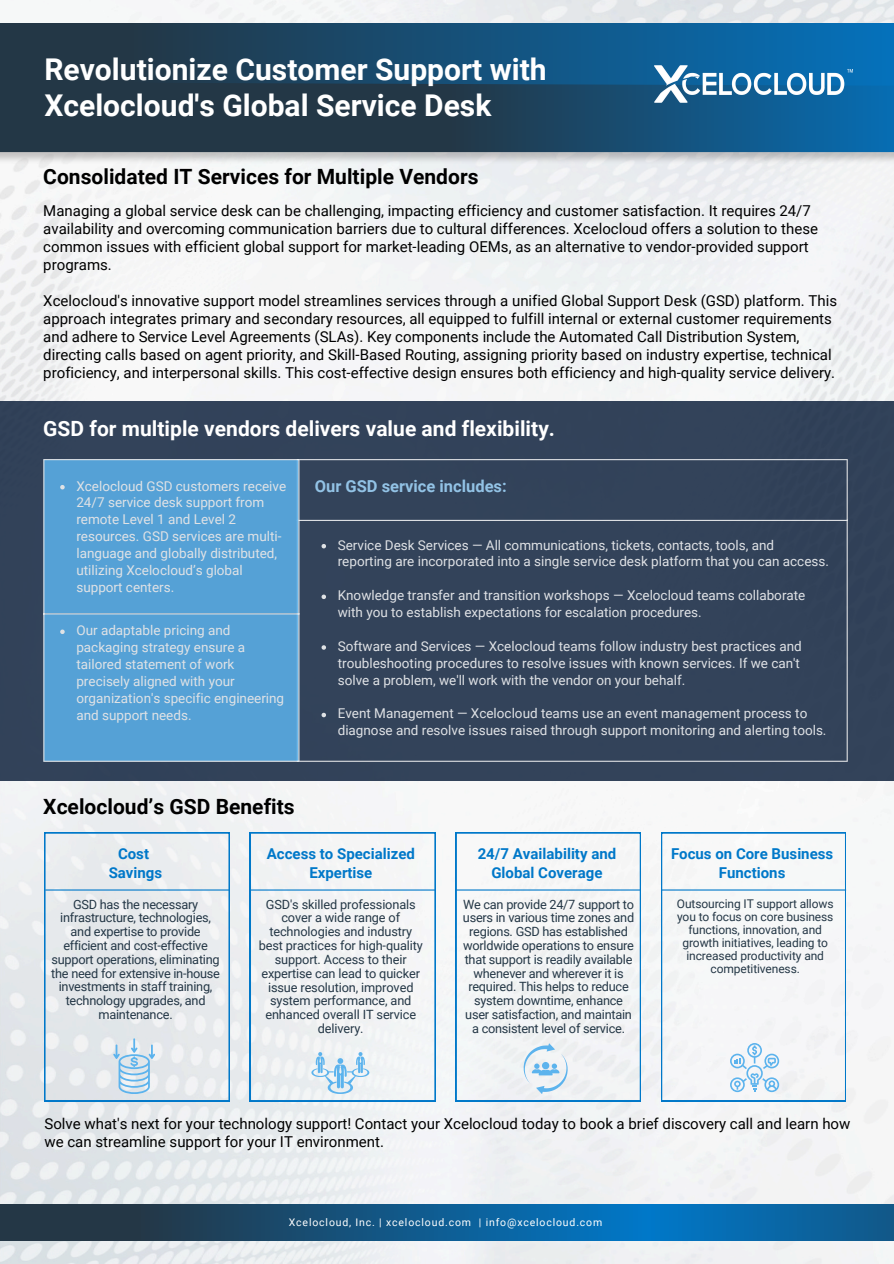
<style>
.page{position:relative;width:894px;height:1264px;background:#fff}
.page>*{position:absolute;margin:0;border:0;box-sizing:border-box;transform-origin:0 0}
.t1{font:700 30px/36px "Roboto";color:#fff}
.t2{font:700 21px "Roboto";color:#000}
.t3{font:700 21px "Roboto";color:#fff}
.t4{font:700 16.5px "Roboto";color:#a4daff}
.t5{font:15px/18px "Roboto";color:#000}
.t6{font:700 15px/19.2px "Roboto";color:#0078c9;text-align:center}
.t7{font:13.5px/16.8px "Roboto";color:#fff}
.t8{font:12.75px/13.8px "Roboto";letter-spacing:-.02em;color:#243746;text-align:center}
.t9{font:12px/13px "Roboto";letter-spacing:-.01em;color:#243746;text-align:center}
.t10{font:10.5px "Roboto";letter-spacing:.08em;color:#fff}
</style>
<div class="page">
<img style="left:0;top:0;width:893px;height:1263px">
<svg style="left:0;top:1204px;width:893px;height:36px"></svg>
<div style="left:0;top:401px;width:892px;height:379px;background:#33435a"></div>
<svg style="left:321px;top:544px;width:5px;height:4px"></svg>
<svg style="left:321px;top:594px;width:5px;height:5px"></svg>
<svg style="left:321px;top:645px;width:5px;height:4px"></svg>
<svg style="left:321px;top:712px;width:5px;height:5px"></svg>
<hr style="left:846px;top:460px;width:1px;height:300px;background:#fff">
<hr style="left:297px;top:459px;width:550px;height:1px;background:#fff">
<hr style="left:297px;top:520px;width:550px;height:1px;background:#fff">
<hr style="left:297px;top:760px;width:550px;height:1px;background:#fff">
<div style="left:44px;top:460px;width:254px;height:300px;background:#55a1d6"></div>
<svg style="left:60px;top:485px;width:5px;height:4px"></svg>
<svg style="left:60px;top:629px;width:5px;height:5px"></svg>
<hr style="left:43px;top:460px;width:1px;height:300px;background:#fff">
<hr style="left:298px;top:460px;width:1px;height:300px;background:#fff">
<hr style="left:43px;top:459px;width:256px;height:1px;background:#fff">
<hr style="left:43px;top:613px;width:256px;height:1px;background:#fff">
<hr style="left:43px;top:760px;width:256px;height:1px;background:#fff">
<svg style="left:44px;top:832px;width:185px;height:269px"></svg>
<hr style="left:45px;top:889px;width:184px;height:1px;background:#0078c9">
<svg style="left:113px;top:1038px;width:42px;height:55px"></svg>
<div style="left:455px;top:832px;width:185px;height:269px;background:#f3f5f5"></div>
<hr style="left:456px;top:889px;width:184px;height:1px;background:#0078c9">
<svg style="left:523px;top:1043px;width:44px;height:50px"></svg>
<div style="left:661px;top:832px;width:184px;height:269px;background:#f6f6f8"></div>
<hr style="left:661px;top:889px;width:184px;height:1px;background:#0078c9">
<svg style="left:729px;top:1043px;width:50px;height:49px"></svg>
<svg style="left:250px;top:832px;width:185px;height:269px"></svg>
<hr style="left:251px;top:889px;width:184px;height:1px;background:#0078c9">
<svg style="left:311px;top:1052px;width:58px;height:41px"></svg>
<img style="left:0;top:152px;width:893px;height:14px">
<svg style="left:0;top:23px;width:893px;height:59px"></svg>
<svg style="left:0;top:82px;width:893px;height:70px;fill:#233746"></svg>
<img style="left:652px;top:65px;width:202px;height:39px">
<p class="t1" style="left:44px;top:52px;width:503px">Revolutionize Customer Support with<br>Xcelocloud's Global Service Desk</p>
<h4 class="t2" style="left:43px;top:164px;width:436px">Consolidated IT Services for Multiple Vendors</h4>
<p class="t5" style="left:43px;top:202px;width:776px">Managing a global service desk can be challenging, impacting efficiency and customer satisfaction. It requires 24/7 availability and overcoming communication barriers due to cultural differences. Xcelocloud offers a solution to these common issues with efficient global support for market-leading OEMs, as an alternative to vendor-provided support programs.</p>
<p class="t5" style="left:43px;top:292px;width:795px">Xcelocloud's innovative support model streamlines services through a unified Global Support Desk (GSD) platform. This approach integrates primary and secondary resources, all equipped to fulfill internal or external customer requirements and adhere to Service Level Agreements (SLAs). Key components include the Automated Call Distribution System, directing calls based on agent priority, and Skill-Based Routing, assigning priority based on industry expertise, technical proficiency, and interpersonal skills. This cost-effective design ensures both efficiency and high-quality service delivery.</p>
<p class="t3" style="left:43px;top:416px;width:513px">GSD for multiple vendors delivers value and flexibility.</p>
<p class="t7" style="left:76px;top:477px;width:211px">Xcelocloud GSD customers receive<br>24/7 service desk support from remote Level 1 and Level 2 resources. GSD services are multi&shy;language and globally distributed, utilizing Xcelocloud’s global support centers.</p>
<p class="t7" style="left:76px;top:622px;width:209px">Our adaptable pricing and packaging strategy ensure a tailored statement of work precisely aligned with your organization's specific engineering and support needs.</p>
<p class="t4" style="left:315px;top:476px;width:193px">Our GSD service includes:</p>
<p class="t7" style="left:337px;top:536px;width:492px">Service Desk Services — All communications, tickets, contacts, tools, and reporting are incorporated into a single service desk platform that you can access.</p>
<p class="t7" style="left:337px;top:587px;width:469px">Knowledge transfer and transition workshops — Xcelocloud teams collaborate with you to establish expectations for escalation procedures.</p>
<p class="t7" style="left:337px;top:638px;width:465px">Software and Services — Xcelocloud teams follow industry best practices and troubleshooting procedures to resolve issues with known services. If we can't solve a problem, we'll work with the vendor on your behalf.</p>
<p class="t7" style="left:337px;top:705px;width:490px">Event Management — Xcelocloud teams use an event management process to diagnose and resolve issues raised through support monitoring and alerting tools.</p>
<p class="t2" style="left:43px;top:794px;width:253px">Xcelocloud’s GSD Benefits</p>
<p class="t6" style="left:109px;top:844px;width:55px">Cost<br>Savings</p>
<p class="t8" style="left:51px;top:897px;width:170px">GSD has the necessary infrastructure, technologies, and expertise to provide efficient and cost-effective support operations, eliminating the need for extensive in-house investments in staff training, technology upgrades, and maintenance.</p>
<h2 class="t6" style="left:267px;top:844px;width:149px">Access to Specialized<br>Expertise</h2>
<h4 class="t8" style="left:258px;top:897px;width:166px">GSD's skilled professionals cover a wide range of technologies and industry best practices for high-quality support. Access to their expertise can lead to quicker issue resolution, improved system performance, and enhanced overall IT service delivery.</h4>
<p class="t6" style="left:477px;top:844px;width:140px">24/7 Availability and<br>Global Coverage</p>
<p class="t8" style="left:463px;top:897px;width:173px">We can provide 24/7 support to users in various time zones and regions. GSD has established worldwide operations to ensure that support is readily available whenever and wherever it is required. This helps to reduce system downtime, enhance user satisfaction, and maintain a consistent level of service.</p>
<h1 class="t6" style="left:670px;top:844px;width:164px">Focus on Core Business<br>Functions</h1>
<p class="t9" style="left:676px;top:897px;width:158px">Outsourcing IT support allows you to focus on core business functions, innovation, and growth initiatives, leading to increased productivity and competitiveness.</p>
<p class="t5" style="left:44px;top:1114px;width:807px">Solve what's next for your technology support! Contact your Xcelocloud today to book a brief discovery call and learn how we can streamline support for your IT environment.</p>
<p class="t10" style="left:289px;top:1216px;width:315px">Xcelocloud, Inc. | xcelocloud.com | info@xcelocloud.com</p>
</div>
